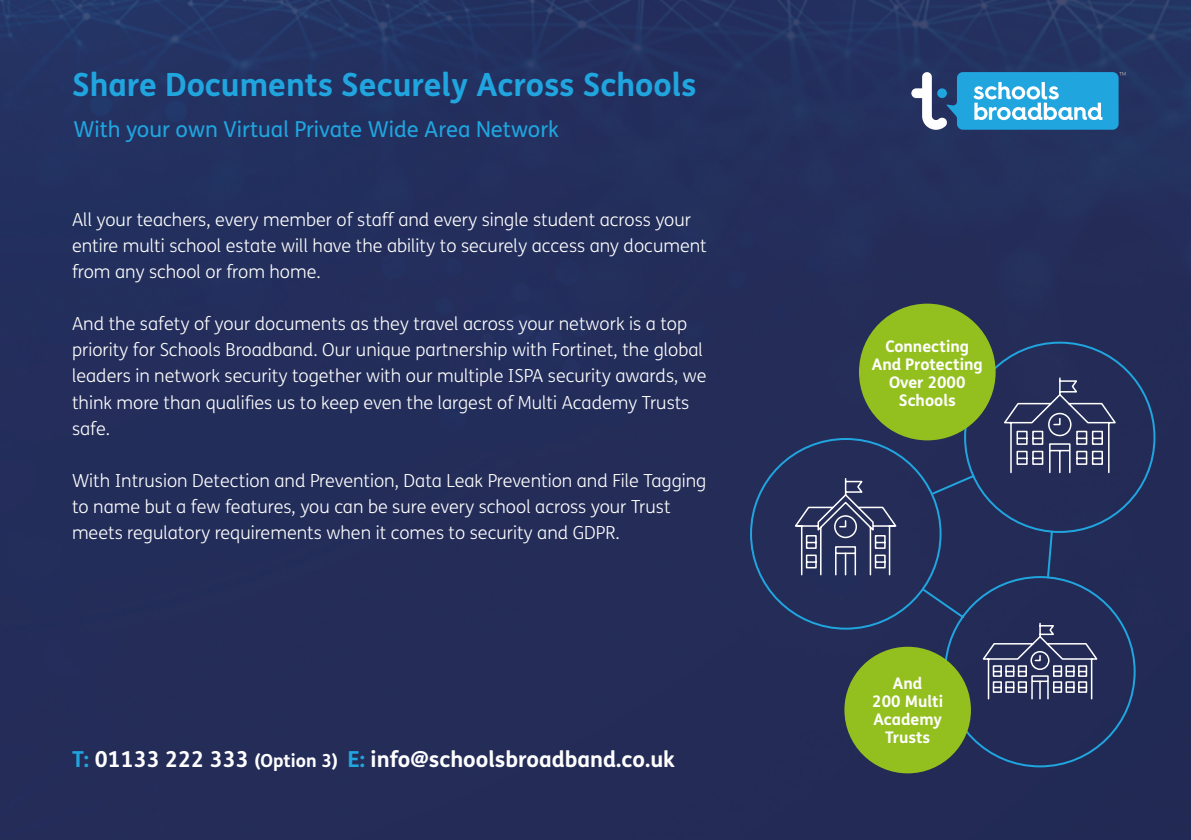
<style>
.page{position:relative;width:1191px;height:840px;background:#fff}
.page>*{position:absolute;margin:0;border:0;box-sizing:border-box;transform-origin:0 0}
.t1{font:700 32px "FS Me";color:#20a5df}
.t2{font:700 22px "FS Me";color:#fff}
.t3{font:22px "FS Me";color:#20a5df}
.t4{font:300 18px/26px "FS Me";color:#fff}
.t5{font:700 16px/18px "FS Me";color:#fff;text-align:center}
.s1{color:#20a5df}
.s2{font-size:18px}
</style>
<div class="page">
<div style="left:0;top:0;width:1191px;height:839px;background:#242d5a"></div>
<svg style="left:911px;top:72px;width:214px;height:58px"></svg>
<div style="left:933px;top:340px;width:223px;height:428px;background:#222a55"></div>
<svg style="left:792px;top:376px;width:326px;height:324px"></svg>
<div style="left:859px;top:303px;width:136px;height:137px;background:#93c01f;border-radius:50%"></div>
<div style="left:844px;top:646px;width:127px;height:127px;background:#93c01f;border-radius:50%"></div>
<h1 class="t1" style="left:72px;top:60px;width:626px">Share Documents Securely Across Schools</h1>
<p class="t3" style="left:73px;top:116px;width:487px">With your own Virtual Private Wide Area Network</p>
<p class="t4" style="left:72px;top:207px;width:636px">All your teachers, every member of staff and every single student across your entire multi school estate will have the ability to securely access any document from any school or from home.</p>
<p class="t4" style="left:72px;top:311px;width:636px">And the safety of your documents as they travel across your network is a top priority for Schools Broadband. Our unique partnership with Fortinet, the global leaders in network security together with our multiple ISPA security awards, we think more than qualifies us to keep even the largest of Multi Academy Trusts safe.</p>
<p class="t4" style="left:72px;top:467px;width:636px">With Intrusion Detection and Prevention, Data Leak Prevention and File Tagging to name but a few features, you can be sure every school across your Trust meets regulatory requirements when it comes to security and GDPR.</p>
<p class="t2" style="left:72px;top:742px;width:604px"><span class="s1">T:</span> 01133 222 333 <span class="s2">(Option 3)</span> <span class="s1">E:</span> info@schoolsbroadband.co.uk</p>
<p class="t5" style="left:871px;top:337px;width:112px">Connecting<br>And Protecting<br>Over 2000<br>Schools</p>
<p class="t5" style="left:872px;top:673px;width:72px">And<br>200 Multi<br>Academy<br>Trusts</p>
</div>
